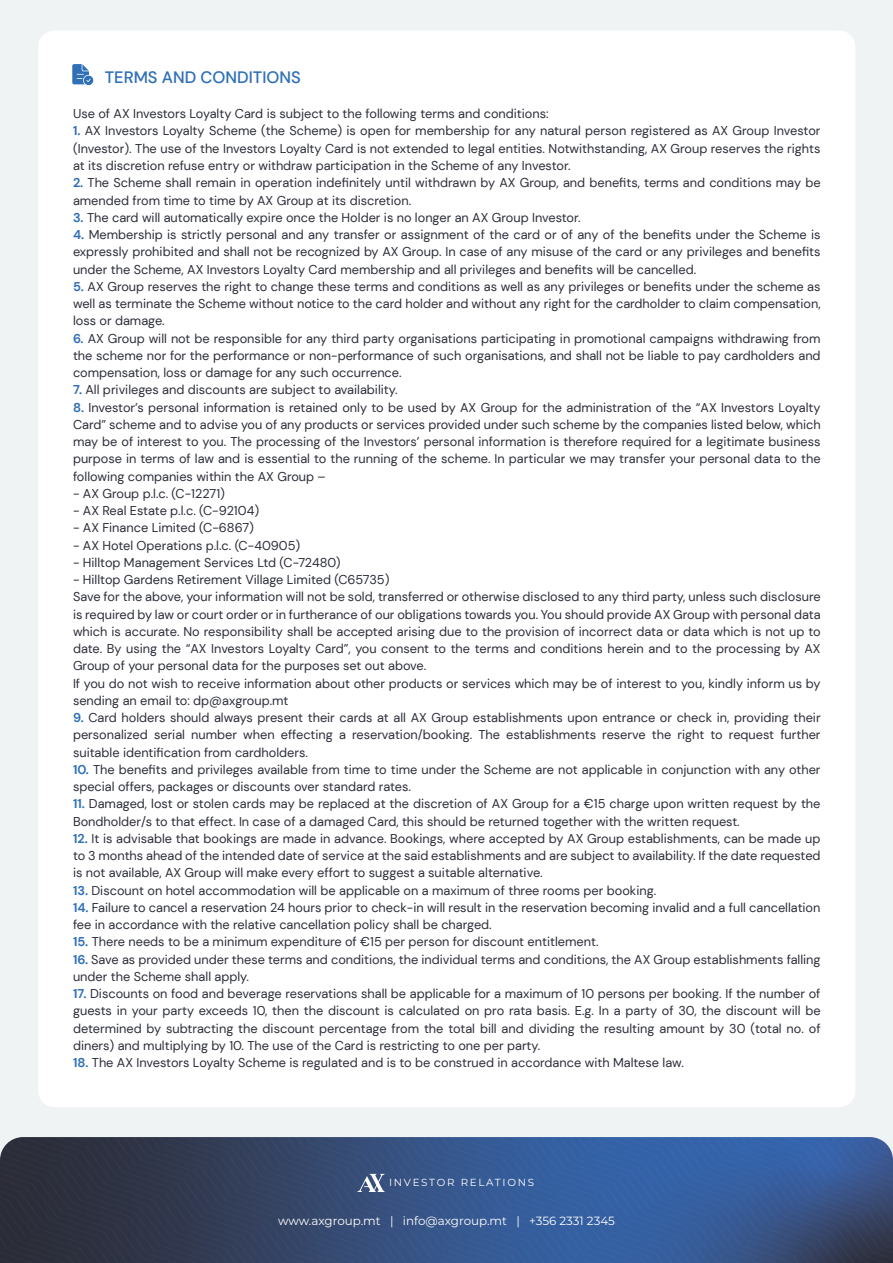
<style>
.page{position:relative;width:893px;height:1263px;background:#f0f3f3}
.page>*{position:absolute;margin:0;border:0;box-sizing:border-box;transform-origin:0 0}
.t1{font:500 16.5px "DM Sans";color:#2f70b7}
.t2{font:12.75px/17.2px "DM Sans";color:#2b2d39;text-align:justify}
.t3{font:11.85px "Montserrat";color:#fff}
.t4{font:10.2px "Montserrat";letter-spacing:.17em;color:#fff}
.s1{font-weight:700;color:#2f70b7}
</style>
<div class="page">
<div style="left:38px;top:30px;width:817px;height:1077px;background:#fff;border-radius:16px"></div>
<svg style="left:72px;top:64px;width:21px;height:21px"></svg>
<svg style="left:0;top:1137px;width:893px;height:126px;background:#344d79"></svg>
<p class="t1" style="left:105px;top:67px;width:198px">TERMS AND CONDITIONS</p>
<p class="t2" style="left:73px;top:105px;width:477px">Use of AX Investors Loyalty Card is subject to the following terms and conditions:</p>
<p class="t2" style="left:73px;top:122px;width:749px"><span class="s1">1.</span> AX Investors Loyalty Scheme (the Scheme) is open for membership for any natural person registered as AX Group Investor (Investor). The use of the Investors Loyalty Card is not extended to legal entities. Notwithstanding, AX Group reserves the rights at its discretion refuse entry or withdraw participation in the Scheme of any Investor.</p>
<p class="t2" style="left:73px;top:174px;width:749px"><span class="s1">2.</span> The Scheme shall remain in operation indefinitely until withdrawn by AX Group, and benefits, terms and conditions may be amended from time to time by AX Group at its discretion.</p>
<p class="t2" style="left:73px;top:209px;width:509px"><span class="s1">3.</span> The card will automatically expire once the Holder is no longer an AX Group Investor.</p>
<p class="t2" style="left:73px;top:226px;width:749px"><span class="s1">4.</span> Membership is strictly personal and any transfer or assignment of the card or of any of the benefits under the Scheme is expressly prohibited and shall not be recognized by AX Group. In case of any misuse of the card or any privileges and benefits under the Scheme, AX Investors Loyalty Card membership and all privileges and benefits will be cancelled.</p>
<p class="t2" style="left:73px;top:278px;width:749px"><span class="s1">5.</span> AX Group reserves the right to change these terms and conditions as well as any privileges or benefits under the scheme as well as terminate the Scheme without notice to the card holder and without any right for the cardholder to claim compensation, loss or damage.</p>
<p class="t2" style="left:73px;top:329px;width:749px"><span class="s1">6.</span> AX Group will not be responsible for any third party organisations participating in promotional campaigns withdrawing from the scheme nor for the performance or non-performance of such organisations, and shall not be liable to pay cardholders and compensation, loss or damage for any such occurrence.</p>
<p class="t2" style="left:73px;top:381px;width:326px"><span class="s1">7.</span> All privileges and discounts are subject to availability.</p>
<p class="t2" style="left:73px;top:398px;width:749px"><span class="s1">8.</span> Investor’s personal information is retained only to be used by AX Group for the administration of the “AX Investors Loyalty Card” scheme and to advise you of any products or services provided under such scheme by the companies listed below, which may be of interest to you. The processing of the Investors’ personal information is therefore required for a legitimate business purpose in terms of law and is essential to the running of the scheme. In particular we may transfer your personal data to the following companies within the AX Group –</p>
<p class="t2" style="left:73px;top:485px;width:153px">- AX Group p.l.c. (C-12271)</p>
<p class="t2" style="left:73px;top:502px;width:188px">- AX Real Estate p.l.c. (C-92104)</p>
<p class="t2" style="left:73px;top:519px;width:182px">- AX Finance Limited (C-6867)</p>
<p class="t2" style="left:73px;top:536px;width:229px">- AX Hotel Operations p.l.c. (C-40905)</p>
<p class="t2" style="left:73px;top:554px;width:269px">- Hilltop Management Services Ltd (C-72480)</p>
<p class="t2" style="left:73px;top:571px;width:749px;text-align:left">- Hilltop Gardens Retirement Village Limited (C65735)<br>Save for the above, your information will not be sold, transferred or otherwise disclosed to any third party, unless such disclosure is required by law or court order or in furtherance of our obligations towards you. You should provide AX Group with personal data which is accurate. No responsibility shall be accepted arising due to the provision of incorrect data or data which is not up to date. By using the “AX Investors Loyalty Card”, you consent to the terms and conditions herein and to the processing by AX Group of your personal data for the purposes set out above.<br>If you do not wish to receive information about other products or services which may be of interest to you, kindly inform us by sending an email to: dp@axgroup.mt</p>
<p class="t2" style="left:73px;top:709px;width:749px"><span class="s1">9.</span> Card holders should always present their cards at all AX Group establishments upon entrance or check in, providing their personalized serial number when effecting a reservation/booking. The establishments reserve the right to request further suitable identification from cardholders.</p>
<p class="t2" style="left:73px;top:761px;width:749px"><span class="s1">10.</span> The benefits and privileges available from time to time under the Scheme are not applicable in conjunction with any other special offers, packages or discounts over standard rates.</p>
<p class="t2" style="left:73px;top:795px;width:749px"><span class="s1">11.</span> Damaged, lost or stolen cards may be replaced at the discretion of AX Group for a €15 charge upon written request by the<br>Bondholder/s to that effect. In case of a damaged Card, this should be returned together with the written request.</p>
<p class="t2" style="left:73px;top:830px;width:749px"><span class="s1">12.</span> It is advisable that bookings are made in advance. Bookings, where accepted by AX Group establishments, can be made up to 3 months ahead of the intended date of service at the said establishments and are subject to availability. If the date requested is not available, AX Group will make every effort to suggest a suitable alternative.</p>
<p class="t2" style="left:73px;top:881px;width:585px"><span class="s1">13.</span> Discount on hotel accommodation will be applicable on a maximum of three rooms per booking.</p>
<p class="t2" style="left:73px;top:899px;width:749px"><span class="s1">14.</span> Failure to cancel a reservation 24 hours prior to check-in will result in the reservation becoming invalid and a full cancellation fee in accordance with the relative cancellation policy shall be charged.</p>
<p class="t2" style="left:73px;top:933px;width:527px"><span class="s1">15.</span> There needs to be a minimum expenditure of €15 per person for discount entitlement.</p>
<p class="t2" style="left:73px;top:950px;width:749px"><span class="s1">16.</span> Save as provided under these terms and conditions, the individual terms and conditions, the AX Group establishments falling under the Scheme shall apply.</p>
<p class="t2" style="left:73px;top:985px;width:749px"><span class="s1">17.</span> Discounts on food and beverage reservations shall be applicable for a maximum of 10 persons per booking. If the number of guests in your party exceeds 10, then the discount is calculated on pro rata basis. E.g. In a party of 30, the discount will be determined by subtracting the discount percentage from the total bill and dividing the resulting amount by 30 (total no. of diners) and multiplying by 10. The use of the Card is restricting to one per party.</p>
<p class="t2" style="left:73px;top:1054px;width:612px"><span class="s1">18.</span> The AX Investors Loyalty Scheme is regulated and is to be construed in accordance with Maltese law.</p>
<p class="t4" style="left:389px;top:1176px;width:147px">INVESTOR RELATIONS</p>
<p class="t3" style="left:278px;top:1212px;width:338px">www.axgroup.mt | info@axgroup.mt | +356 2331 2345</p>
</div>
